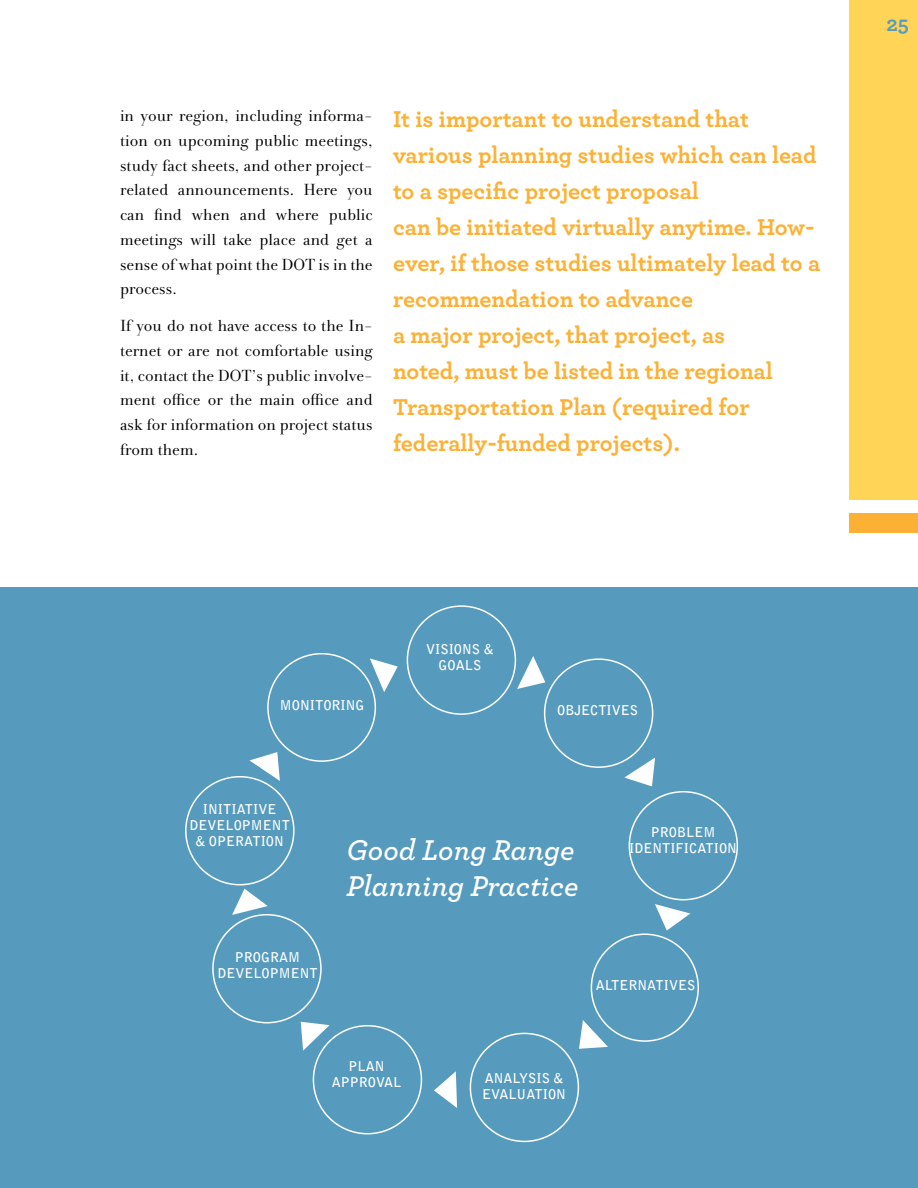
<style>
.page{position:relative;width:918px;height:1188px;background:#fff}
.page>*{position:absolute;margin:0;border:0;box-sizing:border-box;transform-origin:0 0}
.t1{font:italic 600 30px/36px "Archer";color:#fff}
.t2{font:700 24px/36px "Archer";color:#fcb034}
.t3{font:700 21.6px "Archer";color:#569bbe}
.t4{font:16.5px/24.8px "Andrade Pro";color:#000;text-align:justify}
.t5{font:700 13.5px/16.2px "Bell Gothic Std";color:#fff;text-align:center}
</style>
<div class="page">
<div style="left:849px;top:0;width:69px;height:500px;background:#ffd457"></div>
<div style="left:849px;top:513px;width:69px;height:20px;background:#fcb034"></div>
<div style="left:0;top:587px;width:918px;height:601px;background:#569bbe"></div>
<div style="left:407px;top:605px;width:109px;height:110px;border:2px solid #fff;border-radius:50%"></div>
<div style="left:544px;top:658px;width:109px;height:110px;border:2px solid #fff;border-radius:50%"></div>
<div style="left:629px;top:791px;width:109px;height:109px;border:2px solid #fff;border-radius:50%"></div>
<div style="left:591px;top:933px;width:108px;height:109px;border:2px solid #fff;border-radius:50%"></div>
<div style="left:470px;top:1033px;width:109px;height:109px;border:2px solid #fff;border-radius:50%"></div>
<div style="left:313px;top:1025px;width:109px;height:109px;border:2px solid #fff;border-radius:50%"></div>
<div style="left:185px;top:776px;width:110px;height:109px;border:2px solid #fff;border-radius:50%"></div>
<div style="left:212px;top:914px;width:110px;height:109px;border:2px solid #fff;border-radius:50%"></div>
<div style="left:267px;top:653px;width:109px;height:109px;border:2px solid #fff;border-radius:50%"></div>
<svg style="left:624px;top:758px;width:31px;height:28px"></svg>
<svg style="left:517px;top:656px;width:28px;height:33px"></svg>
<svg style="left:370px;top:658px;width:28px;height:34px"></svg>
<svg style="left:301px;top:1022px;width:29px;height:29px"></svg>
<svg style="left:655px;top:904px;width:35px;height:27px"></svg>
<svg style="left:579px;top:1020px;width:29px;height:29px"></svg>
<svg style="left:434px;top:1071px;width:23px;height:37px"></svg>
<svg style="left:232px;top:889px;width:36px;height:26px"></svg>
<svg style="left:249px;top:752px;width:31px;height:29px"></svg>
<p class="t4" style="left:120px;top:104px;width:254px">in your region, including informa&shy;tion on upcoming public meetings, study fact sheets, and other project&shy;related announcements. Here you can find when and where public meetings will take place and get a sense of what point the DOT is in the process.</p>
<p class="t4" style="left:120px;top:314px;width:254px">If you do not have access to the In&shy;ternet or are not comfortable using it, contact the DOT’s public involve&shy;ment office or the main office and ask for information on project status from them.</p>
<p class="t2" style="left:393px;top:100px;width:429px">It is important to understand that various planning studies which can lead to a specific project proposal<br>can be initiated virtually anytime. How&shy;ever, if those studies ultimately lead to a recommendation to advance<br>a major project, that project, as<br>noted, must be listed in the regional Transportation Plan (required for federally-funded projects).</p>
<p class="t3" style="left:887px;top:7px;width:24px">25</p>
<p class="t5" style="left:280px;top:697px;width:84px">MONITORING</p>
<p class="t5" style="left:426px;top:641px;width:69px">VISIONS &amp;<br>GOALS</p>
<p class="t5" style="left:557px;top:702px;width:80px">OBJECTIVES</p>
<p class="t5" style="left:189px;top:801px;width:102px">INITIATIVE<br>DEVELOPMENT &amp; OP ERATION</p>
<p class="t5" style="left:217px;top:949px;width:102px">P ROG RAM<br>DEVELOPMENT</p>
<p class="t1" style="left:346px;top:830px;width:233px">Good Long Range<br>Planning Practice</p>
<p class="t5" style="left:629px;top:824px;width:109px">PROBLEM<br>ID ENTIFICATION</p>
<p class="t5" style="left:596px;top:977px;width:98px">ALTERNATIVES</p>
<p class="t5" style="left:332px;top:1058px;width:71px">P LAN<br>APP ROVAL</p>
<p class="t5" style="left:482px;top:1070px;width:85px;text-align:left">ANALYSIS &amp;<br>EVALUATION</p>
</div>
